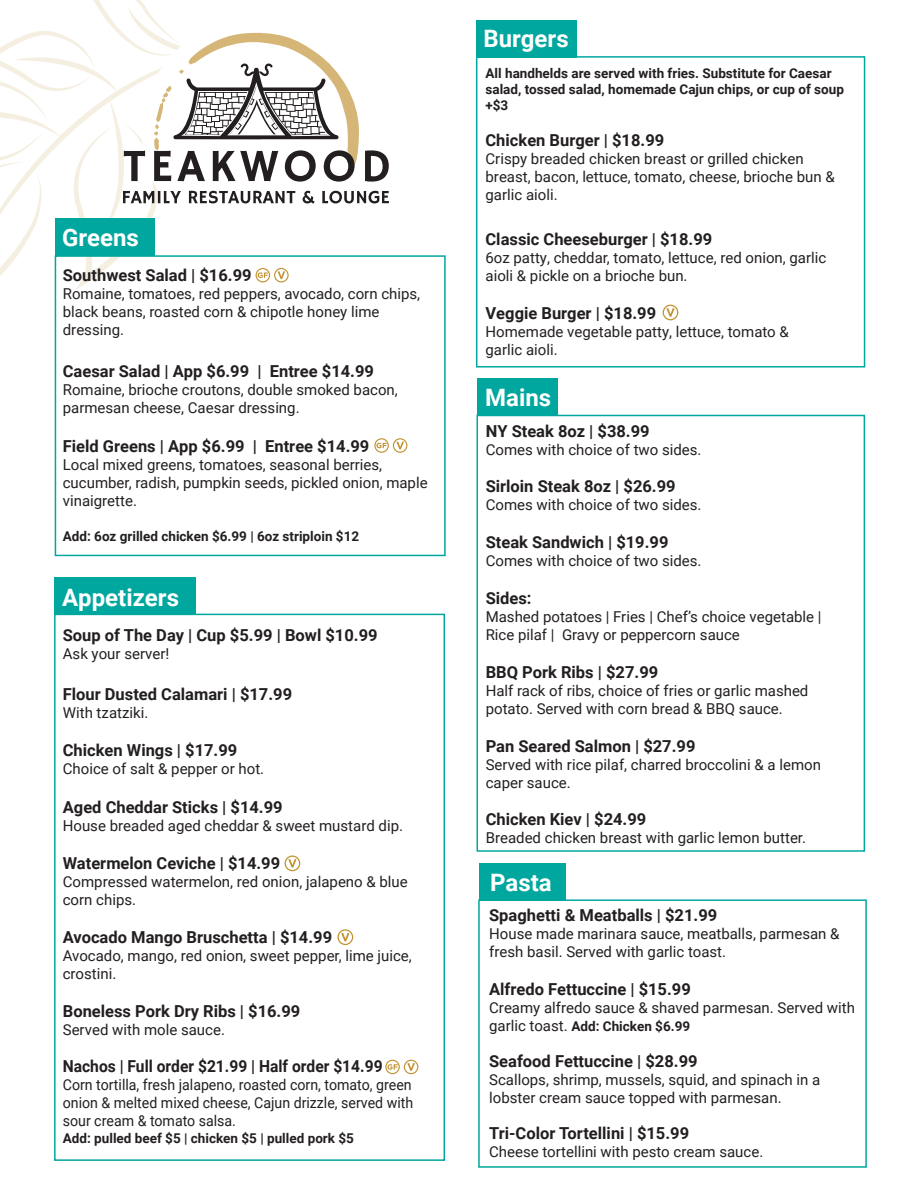
<style>
.page{position:relative;width:918px;height:1188px;background:#fff}
.page>*{position:absolute;margin:0;border:0;box-sizing:border-box;transform-origin:0 0}
.t1{font:700 24px "Roboto";color:#fff}
.t2{font:700 16.5px "Roboto";color:#231f20}
.t3{font:700 16.5px "Roboto";color:#231f20;scale:.94 1}
.t4{font:15px/18px "Roboto";color:#231f20}
.t5{font:15px/18px "Roboto";color:#231f20;text-align:justify;scale:.94 1}
.t6{font:700 13.5px/16.2px "Roboto";color:#231f20}
.s1{font-weight:400;font-size:15px}
</style>
<div class="page">
<div style="left:477px;top:378px;width:81px;height:38px;background:#00a79e"></div>
<div style="left:55px;top:255px;width:391px;height:301px;border:2px solid #00a79e"></div>
<div style="left:476px;top:56px;width:389px;height:312px;border:2px solid #00a79e"></div>
<div style="left:477px;top:415px;width:388px;height:437px;border:2px solid #00a79e"></div>
<div style="left:54px;top:614px;width:391px;height:547px;border:2px solid #00a79e"></div>
<div style="left:54px;top:577px;width:141px;height:37px;background:#00a79e"></div>
<div style="left:476px;top:20px;width:100px;height:38px;background:#00a79e"></div>
<svg style="left:374px;top:438px;width:33px;height:15px"></svg>
<svg style="left:385px;top:1060px;width:33px;height:14px"></svg>
<svg style="left:0;top:0;width:389px;height:320px"></svg>
<svg style="left:285px;top:855px;width:15px;height:16px"></svg>
<svg style="left:337px;top:929px;width:16px;height:16px"></svg>
<svg style="left:663px;top:305px;width:15px;height:15px"></svg>
<div style="left:479px;top:863px;width:87px;height:37px;background:#00a79e"></div>
<div style="left:478px;top:899px;width:389px;height:269px;border:2px solid #00a79e"></div>
<h1 class="t1" style="left:62px;top:221px;width:78px">Greens</h1>
<p class="t2" style="left:63px;top:264px;width:190px">Southwest Salad | $16.99</p>
<p class="t4" style="left:63px;top:285px;width:359px">Romaine, tomatoes, red peppers, avocado, corn chips, black beans, roasted corn &amp; chipotle honey lime dressing.</p>
<p class="t2" style="left:63px;top:360px;width:313px">Caesar Salad | App $6.99 | Entree $14.99</p>
<p class="t4" style="left:63px;top:381px;width:337px">Romaine, brioche croutons, double smoked bacon, parmesan cheese, Caesar dressing.</p>
<p class="t2" style="left:63px;top:435px;width:308px">Field Greens | App $6.99 | Entree $14.99</p>
<p class="t4" style="left:63px;top:456px;width:366px">Local mixed greens, tomatoes, seasonal berries, cucumber, radish, pumpkin seeds, pickled onion, maple vinaigrette.</p>
<p class="t6" style="left:63px;top:527px;width:298px">Add: 6oz grilled chicken $6.99 | 6oz striploin $12</p>
<h1 class="t1" style="left:62px;top:581px;width:118px">Appetizers</h1>
<p class="t2" style="left:63px;top:624px;width:316px">Soup of The Day | Cup $5.99 | Bowl $10.99</p>
<p class="t4" style="left:63px;top:644px;width:108px">Ask your server!</p>
<p class="t2" style="left:63px;top:682px;width:231px">Flour Dusted Calamari | $17.99</p>
<p class="t4" style="left:63px;top:703px;width:87px">With tzatziki.</p>
<p class="t2" style="left:63px;top:738px;width:176px">Chicken Wings | $17.99</p>
<p class="t4" style="left:63px;top:759px;width:203px">Choice of salt &amp; pepper or hot.</p>
<p class="t2" style="left:63px;top:796px;width:221px">Aged Cheddar Sticks | $14.99</p>
<p class="t4" style="left:63px;top:816px;width:342px">House breaded aged cheddar &amp; sweet mustard dip.</p>
<p class="t2" style="left:63px;top:852px;width:219px">Watermelon Ceviche | $14.99</p>
<p class="t4" style="left:63px;top:872px;width:347px">Compressed watermelon, red onion, jalapeno &amp; blue corn chips.</p>
<p class="t2" style="left:63px;top:925px;width:271px">Avocado Mango Bruschetta | $14.99</p>
<p class="t4" style="left:63px;top:946px;width:350px">Avocado, mango, red onion, sweet pepper, lime juice, crostini.</p>
<p class="t2" style="left:63px;top:999px;width:239px">Boneless Pork Dry Ribs | $16.99</p>
<p class="t4" style="left:63px;top:1020px;width:164px">Served with mole sauce.</p>
<p class="t3" style="left:63px;top:1055px;width:342px">Nachos | Full order $21.99 | Half order $14.99</p>
<p class="t5" style="left:63px;top:1076px;width:374px">Corn tortilla, fresh jalapeno, roasted corn, tomato, green onion &amp; melted mixed cheese, Cajun drizzle, served with sour cream &amp; tomato salsa.</p>
<p class="t6" style="left:63px;top:1129px;width:293px">Add: pulled beef $5 | chicken $5 | pulled pork $5</p>
<h1 class="t1" style="left:483px;top:22px;width:87px">Burgers</h1>
<p class="t6" style="left:486px;top:64px;width:360px">All handhelds are served with fries. Substitute for Caesar salad, tossed salad, homemade Cajun chips, or cup of soup +$3</p>
<p class="t2" style="left:486px;top:129px;width:180px">Chicken Burger | $18.99</p>
<p class="t4" style="left:486px;top:149px;width:351px">Crispy breaded chicken breast or grilled chicken breast, bacon, lettuce, tomato, cheese, brioche bun &amp; garlic aioli.</p>
<p class="t2" style="left:486px;top:228px;width:228px">Classic Cheeseburger | $18.99</p>
<p class="t4" style="left:486px;top:248px;width:342px">6oz patty, cheddar, tomato, lettuce, red onion, garlic aioli &amp; pickle on a brioche bun.</p>
<p class="t2" style="left:486px;top:301px;width:172px">Veggie Burger | $18.99</p>
<p class="t4" style="left:486px;top:322px;width:305px">Homemade vegetable patty, lettuce, tomato &amp; garlic aioli.</p>
<h1 class="t1" style="left:485px;top:381px;width:68px">Mains</h1>
<p class="t2" style="left:486px;top:419px;width:165px">NY Steak 8oz | $38.99</p>
<p class="t4" style="left:486px;top:440px;width:217px">Comes with choice of two sides.</p>
<p class="t2" style="left:486px;top:475px;width:191px">Sirloin Steak 8oz | $26.99</p>
<p class="t4" style="left:486px;top:495px;width:217px">Comes with choice of two sides.</p>
<p class="t2" style="left:486px;top:531px;width:184px">Steak Sandwich | $19.99</p>
<p class="t4" style="left:486px;top:551px;width:217px">Comes with choice of two sides.</p>
<p class="t2" style="left:486px;top:587px;width:47px">Sides:</p>
<p class="t4" style="left:486px;top:607px;width:337px">Mashed potatoes | Fries | Chef’s choice vegetable |<br>Rice pilaf | Gravy or peppercorn sauce</p>
<p class="t2" style="left:486px;top:660px;width:174px">BBQ Pork Ribs | $27.99</p>
<p class="t4" style="left:486px;top:681px;width:324px">Half rack of ribs, choice of fries or garlic mashed potato. Served with corn bread &amp; BBQ sauce.</p>
<p class="t2" style="left:486px;top:734px;width:211px">Pan Seared Salmon | $27.99</p>
<p class="t4" style="left:486px;top:755px;width:337px">Served with rice pilaf, charred broccolini &amp; a lemon caper sauce.</p>
<p class="t2" style="left:486px;top:808px;width:162px">Chicken Kiev | $24.99</p>
<p class="t4" style="left:486px;top:828px;width:322px">Breaded chicken breast with garlic lemon butter.</p>
<h1 class="t1" style="left:490px;top:865px;width:63px">Pasta</h1>
<p class="t2" style="left:489px;top:904px;width:230px">Spaghetti &amp; Meatballs | $21.99</p>
<p class="t4" style="left:489px;top:924px;width:352px">House made marinara sauce, meatballs, parmesan &amp; fresh basil. Served with garlic toast.</p>
<p class="t2" style="left:489px;top:977px;width:203px">Alfredo Fettuccine | $15.99</p>
<p class="t4" style="left:489px;top:998px;width:367px">Creamy alfredo sauce &amp; shaved parmesan. Served with</p>
<p class="t6" style="left:489px;top:1017px;width:203px"><span class="s1">garlic toast.</span> Add: Chicken $6.99</p>
<p class="t2" style="left:489px;top:1049px;width:210px">Seafood Fettuccine | $28.99</p>
<p class="t4" style="left:489px;top:1070px;width:333px">Scallops, shrimp, mussels, squid, and spinach in a lobster cream sauce topped with parmesan.</p>
<p class="t2" style="left:489px;top:1121px;width:202px">Tri-Color Tortellini | $15.99</p>
<p class="t4" style="left:489px;top:1142px;width:276px">Cheese tortellini with pesto cream sauce.</p>
</div>
